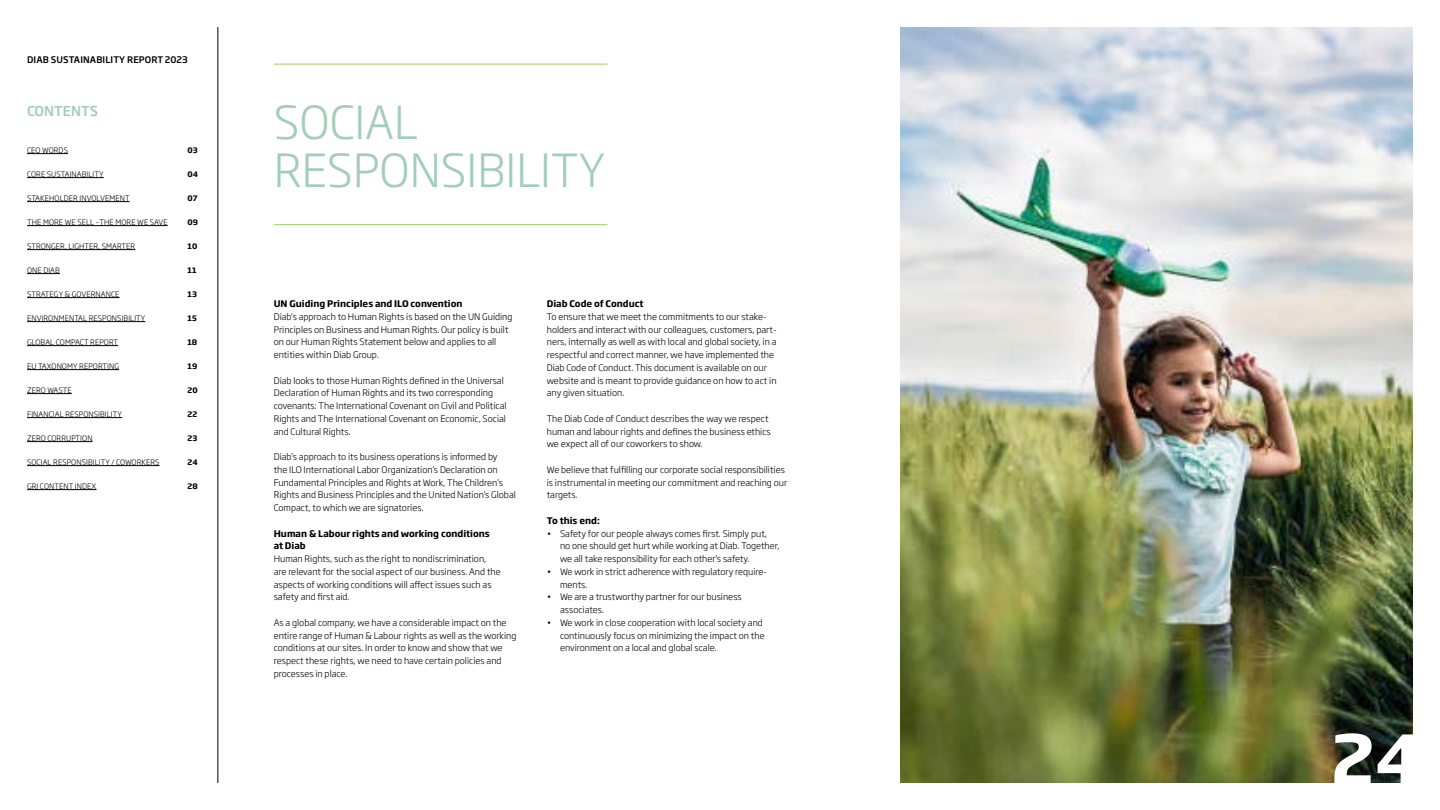
<style>
.page{position:relative;width:1440px;height:810px;background:#fff}
.page>*{position:absolute;margin:0;border:0;box-sizing:border-box;transform-origin:0 0}
.t1{font:700 67.5px "Soho Gothic Std";color:#fff}
.t2{font:300 45px/48.8px "Soho Gothic Std";color:#a3cdb9}
.t3{font:500 13.5px "Soho Gothic Std";color:#a3cdb9}
.t4{font:300 9px/12.8px "Soho Gothic Std";color:#000}
.t5{font:700 9px/12.8px "Soho Gothic Std";color:#000}
.t6{font:500 9px "Soho Gothic Std";letter-spacing:.015em;color:#000}
.t7{font:300 7.5px "Soho Gothic Std";letter-spacing:.015em;color:#000}
.t8{font:700 7.5px "Soho Gothic Std";color:#000}
</style>
<div class="page">
<hr style="left:27px;top:153px;width:41px;height:1px;background:#000">
<hr style="left:27px;top:177px;width:77px;height:1px;background:#000">
<hr style="left:27px;top:201px;width:103px;height:1px;background:#000">
<hr style="left:27px;top:225px;width:141px;height:1px;background:#000">
<hr style="left:27px;top:249px;width:108px;height:1px;background:#000">
<hr style="left:27px;top:273px;width:33px;height:1px;background:#000">
<hr style="left:27px;top:297px;width:93px;height:1px;background:#000">
<hr style="left:27px;top:321px;width:118px;height:1px;background:#000">
<hr style="left:27px;top:345px;width:91px;height:1px;background:#000">
<hr style="left:27px;top:369px;width:92px;height:1px;background:#000">
<hr style="left:27px;top:393px;width:45px;height:1px;background:#000">
<hr style="left:27px;top:417px;width:95px;height:1px;background:#000">
<hr style="left:27px;top:441px;width:66px;height:1px;background:#000">
<hr style="left:27px;top:465px;width:133px;height:1px;background:#000">
<hr style="left:27px;top:489px;width:70px;height:1px;background:#000">
<hr style="left:218px;top:27px;width:1px;height:756px;background:#000">
<img style="left:900px;top:27px;width:513px;height:756px">
<hr style="left:274px;top:64px;width:333px;height:1px;background:#a3cf62">
<hr style="left:274px;top:224px;width:333px;height:1px;background:#a3cf62">
<p class="t6" style="left:27px;top:54px;width:162px">DIAB SUSTAINABILITY REPORT 2023</p>
<h3 class="t3" style="left:27px;top:103px;width:73px">CONTENTS</h3>
<p class="t7" style="left:27px;top:145px;width:42px">CEO WORDS</p>
<p class="t7" style="left:27px;top:169px;width:78px">CORE SUSTAINABILITY</p>
<p class="t7" style="left:27px;top:193px;width:104px">STAKEHOLDER INVOLVEMENT</p>
<p class="t7" style="left:27px;top:217px;width:142px">THE MORE WE SELL –THE MORE WE SAVE</p>
<p class="t7" style="left:27px;top:241px;width:110px">STRONGER, LIGHTER, SMARTER</p>
<p class="t7" style="left:27px;top:265px;width:34px">ONE DIAB</p>
<p class="t7" style="left:27px;top:289px;width:94px">STRATEGY &amp; GOVERNANCE</p>
<p class="t7" style="left:27px;top:313px;width:120px">ENVIRONMENTAL RESPONSIBILITY</p>
<p class="t7" style="left:27px;top:337px;width:93px">GLOBAL COMPACT REPORT</p>
<p class="t7" style="left:27px;top:361px;width:94px">EU TAXONOMY REPORTING</p>
<p class="t7" style="left:27px;top:385px;width:46px">ZERO WASTE</p>
<p class="t7" style="left:27px;top:409px;width:97px">FINANCIAL RESPONSIBILITY</p>
<p class="t7" style="left:27px;top:433px;width:67px">ZERO CORRUPTION</p>
<p class="t7" style="left:27px;top:457px;width:134px">SOCIAL RESPONSIBILITY / COWORKERS</p>
<p class="t7" style="left:27px;top:481px;width:71px">GRI CONTENT INDEX</p>
<p class="t8" style="left:188px;top:145px;width:12px">03</p>
<p class="t8" style="left:188px;top:169px;width:12px">04</p>
<p class="t8" style="left:188px;top:193px;width:12px">07</p>
<p class="t8" style="left:188px;top:217px;width:12px">09</p>
<p class="t8" style="left:188px;top:241px;width:11px">10</p>
<p class="t8" style="left:188px;top:265px;width:11px">11</p>
<p class="t8" style="left:188px;top:289px;width:11px">13</p>
<p class="t8" style="left:188px;top:313px;width:11px">15</p>
<p class="t8" style="left:188px;top:337px;width:11px">18</p>
<p class="t8" style="left:188px;top:361px;width:11px">19</p>
<p class="t8" style="left:188px;top:385px;width:12px">20</p>
<p class="t8" style="left:188px;top:409px;width:11px">22</p>
<p class="t8" style="left:188px;top:433px;width:11px">23</p>
<p class="t8" style="left:188px;top:457px;width:12px">24</p>
<p class="t8" style="left:188px;top:481px;width:12px">28</p>
<h2 class="t2" style="left:274px;top:98px;width:333px">SOCIAL<br>RESPONSIBILITY</h2>
<p class="t5" style="left:274px;top:297px;width:190px">UN Guiding Principles and ILO convention</p>
<p class="t4" style="left:274px;top:310px;width:240px">Diab's approach to Human Rights is based on the UN Guiding Principles on Business and Human Rights. Our policy is built on our Human Rights Statement below and applies to all entities within Diab Group.</p>
<p class="t4" style="left:274px;top:374px;width:234px">Diab looks to those Human Rights defined in the Universal Declaration of Human Rights and its two corresponding covenants: The International Covenant on Civil and Political Rights and The International Covenant on Economic, Social and Cultural Rights.</p>
<p class="t4" style="left:274px;top:451px;width:244px">Diab’s approach to its business operations is informed by<br>the ILO International Labor Organization’s Declaration on Fundamental Principles and Rights at Work, The Children’s Rights and Business Principles and the United Nation's Global Compact, to which we are signatories.</p>
<p class="t5" style="left:274px;top:527px;width:218px">Human &amp; Labour rights and working conditions at Diab</p>
<p class="t4" style="left:274px;top:553px;width:229px">Human Rights, such as the right to nondiscrimination, are relevant for the social aspect of our business. And the aspects of working conditions will affect issues such as safety and first aid.</p>
<p class="t4" style="left:274px;top:616px;width:244px">As a global company, we have a considerable impact on the entire range of Human &amp; Labour rights as well as the working conditions at our sites. In order to know and show that we respect these rights, we need to have certain policies and processes in place.</p>
<p class="t5" style="left:547px;top:297px;width:98px">Diab Code of Conduct</p>
<p class="t4" style="left:547px;top:310px;width:231px">To ensure that we meet the commitments to our stake&shy;holders and interact with our colleagues, customers, part&shy;ners, internally as well as with local and global society, in a respectful and correct manner, we have implemented the Diab Code of Conduct. This document is available on our website and is meant to provide guidance on how to act in any given situation.</p>
<p class="t4" style="left:547px;top:412px;width:226px">The Diab Code of Conduct describes the way we respect human and labour rights and defines the business ethics we expect all of our coworkers to show.</p>
<p class="t4" style="left:547px;top:463px;width:242px">We believe that fulfilling our corporate social responsibilities is instrumental in meeting our commitment and reaching our targets.</p>
<p class="t5" style="left:547px;top:514px;width:55px">To this end:</p>
<p class="t4" style="left:560px;top:527px;width:221px;text-indent:-13px">• Safety for our people always comes first. Simply put,<br>no one should get hurt while working at Diab. Together, we all take responsibility for each other’s safety.</p>
<p class="t4" style="left:560px;top:565px;width:209px;text-indent:-13px">• We work in strict adherence with regulatory require&shy;ments.</p>
<p class="t4" style="left:560px;top:591px;width:183px;text-indent:-13px">• We are a trustworthy partner for our business associates.</p>
<p class="t4" style="left:560px;top:616px;width:206px;text-indent:-13px">• We work in close cooperation with local society and continuously focus on minimizing the impact on the environment on a local and global scale.</p>
<h1 class="t1" style="left:1331px;top:716px;width:93px">24</h1>
</div>
